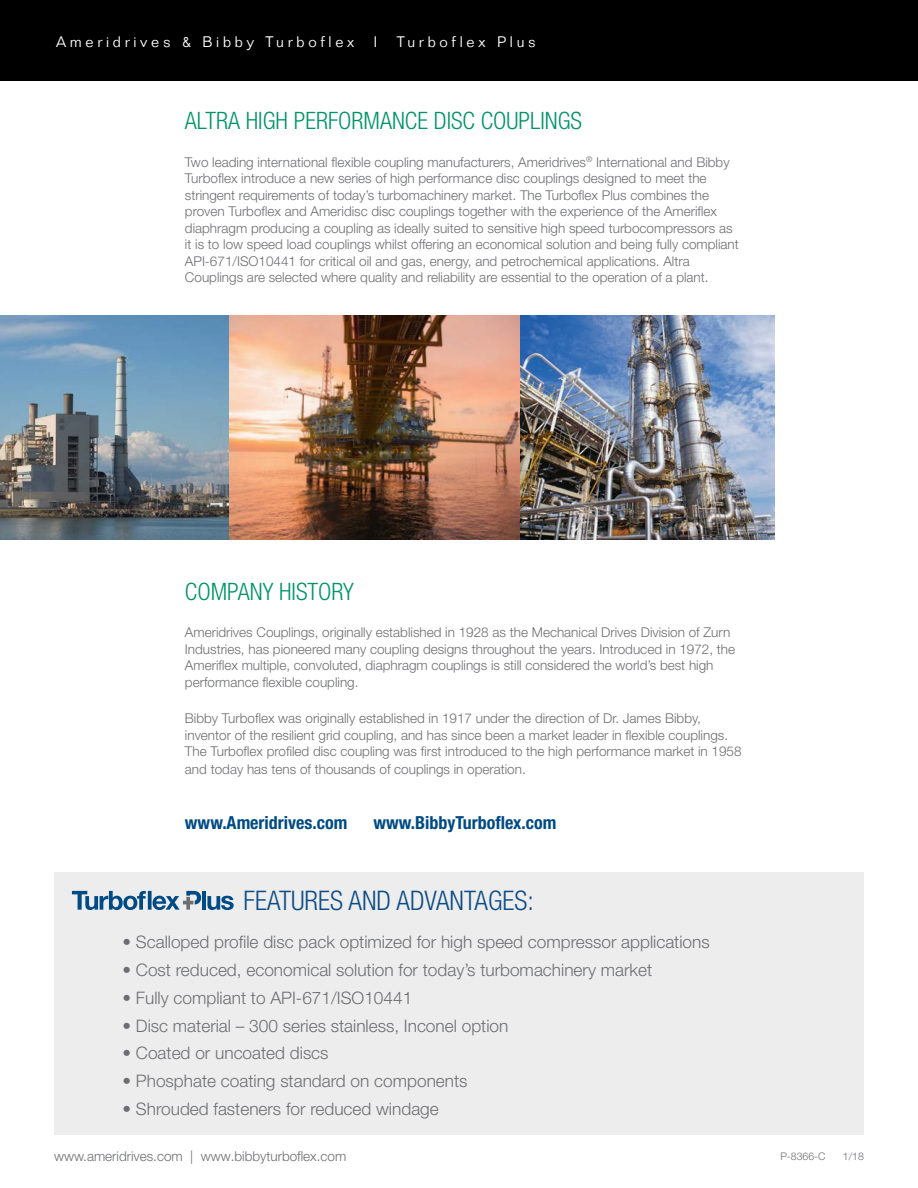
<style>
.page{position:relative;width:918px;height:1188px;background:#fff}
.page>*{position:absolute;margin:0;border:0;box-sizing:border-box;transform-origin:0 0}
.t1{font:300 condensed 27px "Helvetica Neue LT Std";color:#0d4c85}
.t2{font:300 condensed 24px "Helvetica Neue LT Std";color:#009467}
.t3{font:700 condensed 18px "Helvetica Neue LT Std";color:#004b85}
.t4{font:300 17.25px "Helvetica Neue LT Std";color:#6d6e71}
.t5{font:300 15px "Folio Std";letter-spacing:.25em;color:#fff}
.Body{font:300 13.5px/16.5px "Helvetica Neue LT Std";color:#6d6e71}
.t6{font:300 10.5px "Helvetica Neue LT Std";color:#6d6e71}
</style>
<div class="page">
<div style="left:0;top:0;width:918px;height:81px;background:#000"></div>
<img style="left:0;top:315px;width:230px;height:225px">
<img style="left:520px;top:315px;width:254px;height:225px">
<img style="left:230px;top:315px;width:290px;height:225px">
<div style="left:54px;top:872px;width:810px;height:262px;background:#ededee"></div>
<hr style="left:202px;top:891px;width:4px;height:19px;background:#004b85">
<svg style="left:207px;top:896px;width:27px;height:14px"></svg>
<svg style="left:72px;top:891px;width:129px;height:19px"></svg>
<p class="t5" style="left:56px;top:33px;width:300px">Ameridrives &amp; Bibby Turboflex</p>
<p class="t5" style="left:374px;top:33px;width:5px">I</p>
<p class="t5" style="left:397px;top:33px;width:141px">Turboflex Plus</p>
<p class="t2" style="left:185px;top:107px;width:399px">ALTRA HIGH PERFORMANCE DISC COUPLINGS</p>
<p class="Body" style="left:185px;top:154px;width:555px">Two leading international flexible coupling manufacturers, Ameridrives<sup>®</sup> International and Bibby Turboflex introduce a new series of high performance disc couplings designed to meet the stringent requirements of today’s turbomachinery market. The Turboflex Plus combines the proven Turboflex and Ameridisc disc couplings together with the experience of the Ameriflex diaphragm producing a coupling as ideally suited to sensitive high speed turbocompressors as it is to low speed load couplings whilst offering an economical solution and being fully compliant API-671/ISO10441 for critical oil and gas, energy, and petrochemical applications. Altra Couplings are selected where quality and reliability are essential to the operation of a plant.</p>
<p class="t2" style="left:185px;top:577px;width:170px">COMPANY HISTORY</p>
<p class="Body" style="left:185px;top:624px;width:552px">Ameridrives Couplings, originally established in 1928 as the Mechanical Drives Division of Zurn Industries, has pioneered many coupling designs throughout the years. Introduced in 1972, the Ameriflex multiple, convoluted, diaphragm couplings is still considered the world’s best high performance flexible coupling.</p>
<p class="Body" style="left:185px;top:710px;width:558px">Bibby Turboflex was originally established in 1917 under the direction of Dr. James Bibby, inventor of the resilient grid coupling, and has since been a market leader in flexible couplings.<br>The Turboflex profiled disc coupling was first introduced to the high performance market in 1958</p>
<p class="Body" style="left:185px;top:761px;width:342px">and today has tens of thousands of couplings in operation.</p>
<p class="t3" style="left:185px;top:812px;width:164px">www.Ameridrives.com</p>
<p class="t3" style="left:373px;top:812px;width:184px">www.BibbyTurboflex.com</p>
<p class="t1" style="left:244px;top:885px;width:292px">FEATURES AND ADVANTAGES:</p>
<p class="t4" style="left:122px;top:932px;width:589px">• Scalloped profile disc pack optimized for high speed compressor applications</p>
<p class="t4" style="left:122px;top:959px;width:531px">• Cost reduced, economical solution for today’s turbomachinery market</p>
<p class="t4" style="left:122px;top:987px;width:291px">• Fully compliant to API-671/ISO10441</p>
<p class="t4" style="left:122px;top:1015px;width:388px">• Disc material – 300 series stainless, Inconel option</p>
<p class="t4" style="left:122px;top:1043px;width:208px">• Coated or uncoated discs</p>
<p class="t4" style="left:122px;top:1070px;width:347px">• Phosphate coating standard on components</p>
<p class="t4" style="left:122px;top:1098px;width:318px">• Shrouded fasteners for reduced windage</p>
<p class="Body" style="left:54px;top:1147px;width:294px">www.ameridrives.com | www.bibbyturboflex.com</p>
<p class="t6" style="left:780px;top:1150px;width:47px">P-8366-C</p>
<p class="t6" style="left:843px;top:1150px;width:23px">1/18</p>
</div>
